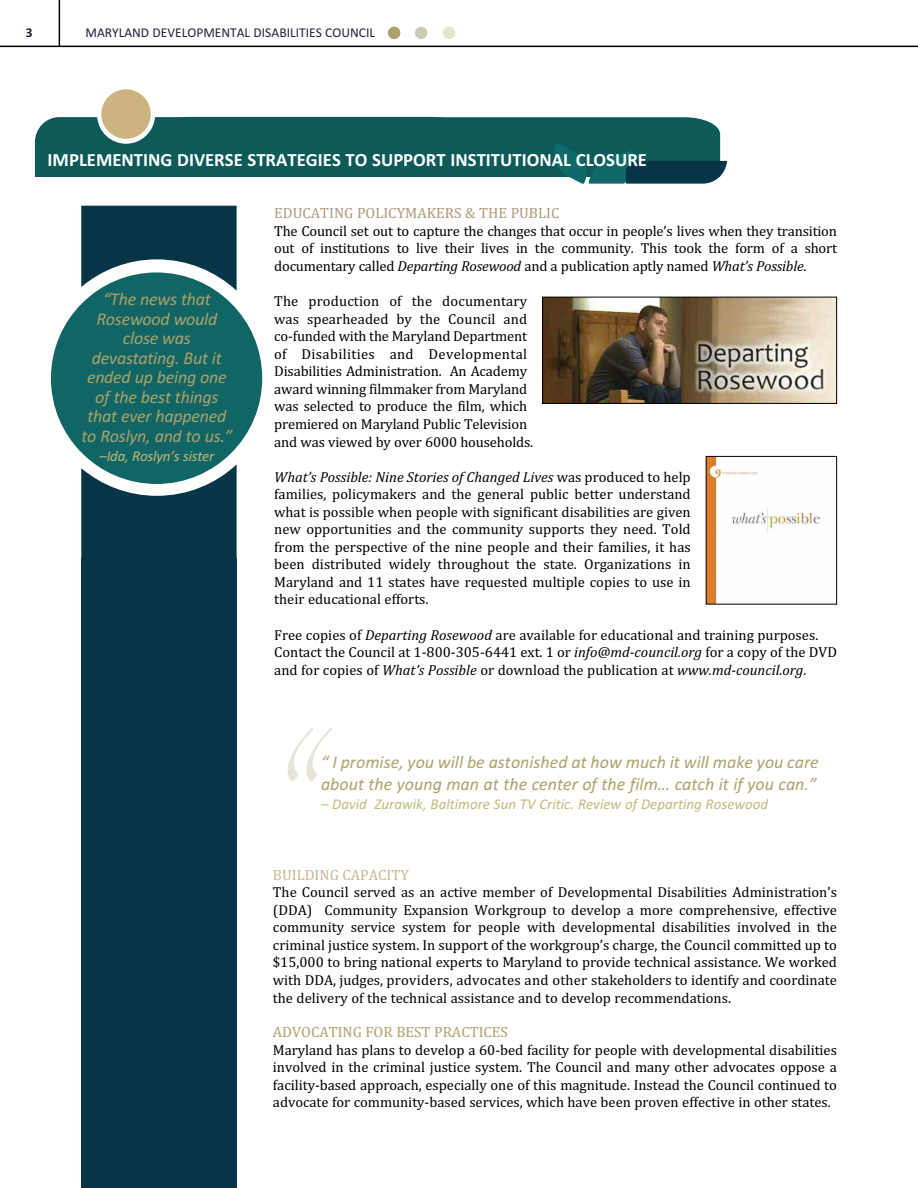
<style>
.page{position:relative;width:918px;height:1188px;background:#fff}
.page>*{position:absolute;margin:0;border:0;box-sizing:border-box;transform-origin:0 0}
.t1{font:90px "Zapfino";color:#e6e4d9}
.t2{font:700 18.75px "Calibri";color:#fff}
.t3{font:18px/19.5px "Calibri Italic OTF";letter-spacing:-.015em;color:#aba36a;text-align:center}
.t4{font:15px "Calibri Italic OTF";color:#c1b97a}
.t5{font:15px "Cambria";color:#ac9a7b}
.t6{font:15px "Cambria";color:#aba36a}
.t7{font:15px "Cambria";color:#cab68e}
.t8{font:14.7px/17.5px "Cambria";color:#000;text-align:justify}
.t9{font:13.5px "Calibri";color:#202039}
.t10{font:700 13.5px "Calibri";color:#202039}
.s1{font-family:"Cambria Italic OTF"}
.s2{font-style:italic}
.s3{font-size:13.8px}
</style>
<div class="page">
<div style="left:388px;top:27px;width:12px;height:12px;background:#aba36a;border-radius:50%"></div>
<div style="left:415px;top:27px;width:12px;height:12px;background:#cecab4;border-radius:50%"></div>
<div style="left:443px;top:27px;width:12px;height:12px;background:#e6e4cc;border-radius:50%"></div>
<hr style="left:0;top:46px;width:918px;height:1px;background:#000">
<hr style="left:59px;top:0;width:1px;height:46px;background:#000">
<div style="left:101px;top:89px;width:50px;height:50px;background:#cdb37f;border-radius:50%"></div>
<svg style="left:35px;top:117px;width:692px;height:67px;background:#2a6c6b"></svg>
<img style="left:708px;top:458px;width:112px;height:145px">
<div style="left:706px;top:456px;width:131px;height:149px;border:1px solid #000"></div>
<svg style="left:81px;top:206px;width:156px;height:352px;fill:#073548"></svg>
<div style="left:51px;top:272px;width:211px;height:212px;background:#116564;border-radius:50%"></div>
<div style="left:81px;top:558px;width:156px;height:630px;background:#073548"></div>
<img style="left:544px;top:299px;width:291px;height:103px">
<div style="left:542px;top:297px;width:295px;height:107px;border:1px solid #000"></div>
<p class="t10" style="left:26px;top:24px;width:8px">3</p>
<p class="t9" style="left:85px;top:24px;width:291px">MARYLAND DEVELOPMENTAL DISABILITIES COUNCIL</p>
<p class="t2" style="left:48px;top:149px;width:601px">IMPLEMENTING DIVERSE STRATEGIES TO SUPPORT INSTITUTIONAL CLOSURE</p>
<p class="t3" style="left:82px;top:289px;width:152px">“The news that<br>Rosewood would close was devastating. But it ended up being one of the best things that ever happened to Roslyn, and to us.”</p>
<p class="t4" style="left:99px;top:447px;width:116px">–Ida, Roslyn’s sister</p>
<p class="t5" style="left:274px;top:204px;width:287px">EDUCATING POLICYMAKERS &amp; THE PUBLIC</p>
<p class="t8" style="left:274px;top:222px;width:564px">The Council set out to capture the changes that occur in people’s lives when they transition out of institutions to live their lives in the community. This took the form of a short documentary called <span class="s1">Departing Rosewood</span> and a publication aptly named <span class="s1">What’s Possible</span>.</p>
<p class="t8" style="left:274px;top:292px;width:261px;text-align:left">The production of the documentary was spearheaded by the Council and co-funded with the Maryland Department of Disabilities and Developmental Disabilities Administration. An Academy award winning filmmaker from Maryland was selected to produce the film, which premiered on Maryland Public Television and was viewed by over 6000 households.</p>
<p class="t8" style="left:274px;top:468px;width:418px"><span class="s2">What’s Possible: Nine Stories of Changed Lives</span> was produced to help families, policymakers and the general public better understand what is possible when people with significant disabilities are given new opportunities and the community supports they need. Told from the perspective of the nine people and their families, it has been distributed widely throughout the state. Organizations in Maryland and 11 states have requested multiple copies to use in their educational efforts.</p>
<p class="t8" style="left:274px;top:626px;width:564px;text-align:left">Free copies of <span class="s2">Departing Rosewood</span> are available for educational and training purposes.<br>Contact the Council at 1-800-305-6441 ext. 1 or <span class="s2">info@md-council.org</span> for a copy of the DVD and for copies of <span class="s2">What’s Possible</span> or download the publication at <span class="s1">www.md-council.org</span><span class="s3">.</span></p>
<h1 class="t1" style="left:254px;top:745px;width:63px">“</h1>
<p class="t3" style="left:321px;top:751px;width:499px;line-height:21.6px;text-align:left">“ I promise, you will be astonished at how much it will make you care about the young man at the center of the film… catch it if you can.”</p>
<p class="t4" style="left:321px;top:795px;width:449px">– David Zurawik, Baltimore Sun TV Critic. Review of Departing Rosewood</p>
<p class="t7" style="left:273px;top:866px;width:137px">BUILDING CAPACITY</p>
<p class="t8" style="left:273px;top:883px;width:566px">The Council served as an active member of Developmental Disabilities Administration’s (DDA) Community Expansion Workgroup to develop a more comprehensive, effective community service system for people with developmental disabilities involved in the criminal justice system. In support of the workgroup’s charge, the Council committed up to $15,000 to bring national experts to Maryland to provide technical assistance. We worked with DDA, judges, providers, advocates and other stakeholders to identify and coordinate the delivery of the technical assistance and to develop recommendations.</p>
<p class="t6" style="left:273px;top:1023px;width:237px">ADVOCATING FOR BEST PRACTICES</p>
<p class="t8" style="left:273px;top:1041px;width:566px">Maryland has plans to develop a 60-bed facility for people with developmental disabilities involved in the criminal justice system. The Council and many other advocates oppose a facility-based approach, especially one of this magnitude. Instead the Council continued to advocate for community-based services, which have been proven effective in other states.</p>
</div>
